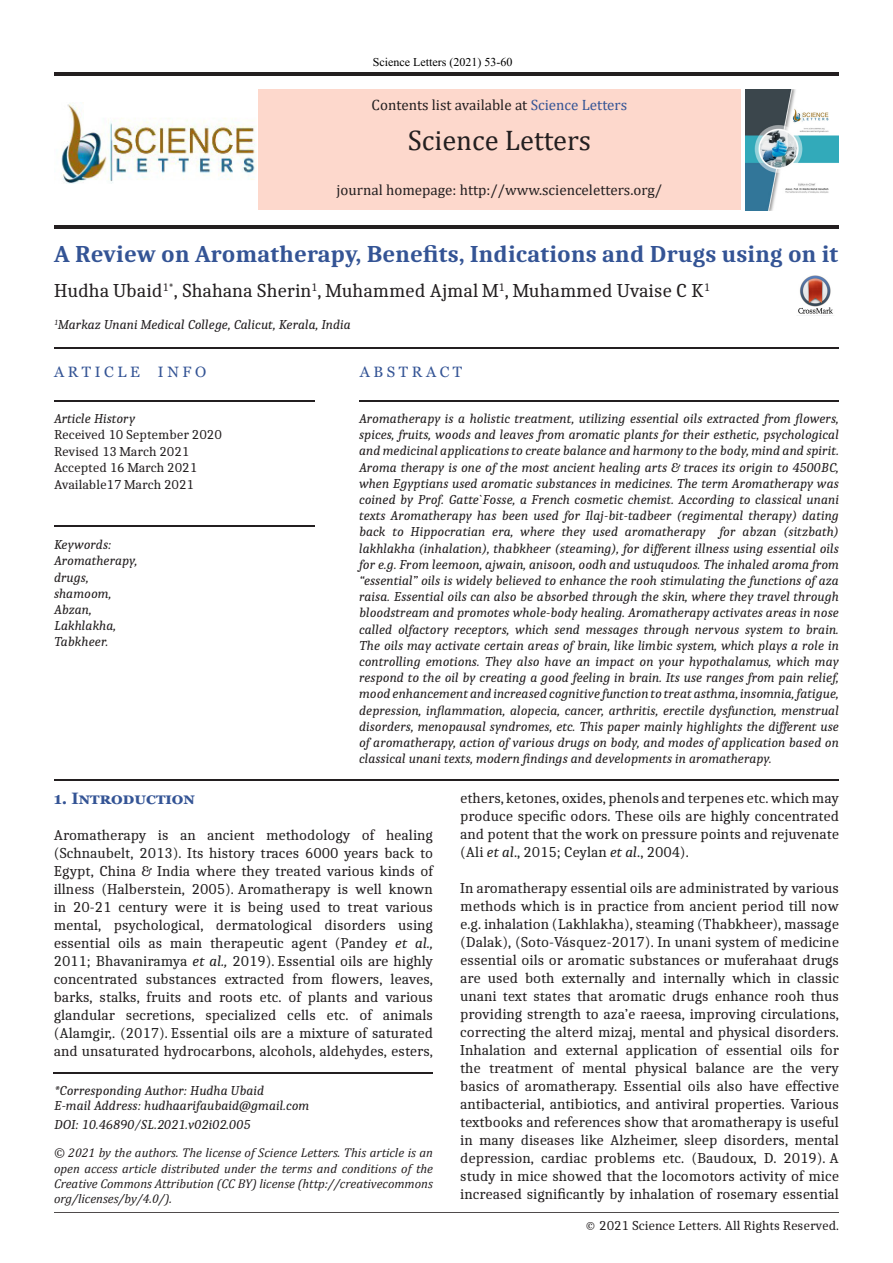
<style>
.page{position:relative;width:893px;height:1263px;background:#fff}
.page>*{position:absolute;margin:0;border:0;box-sizing:border-box;transform-origin:0 0}
.t1{font:28.5px "Cambria";color:#231f20}
.t2{font:700 24px "Caladea";letter-spacing:.01em;color:#345495}
.t3{font:19.5px "Caladea";color:#231f20}
.t4{font:700 16.5px "Georgia";color:#345495}
.t5{font:15px/18px "Caladea";color:#231f20;text-align:justify}
.t6{font:15px "Cambria";color:#231f20}
.t7{font:15px "Georgia";color:#345495}
.t8{font:italic 13.5px/16.2px "Caladea";color:#231f20}
.t9{font:13.5px/16.5px "Caladea";color:#231f20}
.t10{font:13.5px "Caladea";color:#231f20}
.t11{font:italic 13.5px "Caladea";color:#231f20}
.t12{font:italic 12.75px/15.3px "Cambria";color:#231f20;text-align:justify}
.t13{font:12px "Times New Roman";color:#000}
.s1{font-style:inherit}
.s2{color:#345495}
.s3{font-style:italic}
.s4{color:#222}
.s5{font-style:italic;color:#222}
</style>
<div class="page">
<hr style="left:54px;top:1212px;width:785px;height:1px;background:#231f20">
<img style="left:745px;top:90px;width:93px;height:120px">
<hr style="left:54px;top:225px;width:785px;height:4px;background:#231f20">
<hr style="left:54px;top:72px;width:785px;height:4px;background:#231f20">
<div style="left:258px;top:90px;width:483px;height:120px;background:#fdd8cc"></div>
<img style="left:61px;top:102px;width:195px;height:81px">
<hr style="left:54px;top:347px;width:785px;height:2px;background:#231f20">
<hr style="left:54px;top:400px;width:260px;height:2px;background:#231f20">
<hr style="left:360px;top:400px;width:479px;height:2px;background:#231f20">
<img style="left:798px;top:276px;width:35px;height:38px">
<hr style="left:54px;top:779px;width:785px;height:1px;background:#231f20">
<hr style="left:54px;top:1072px;width:379px;height:2px;background:#231f20">
<hr style="left:54px;top:525px;width:260px;height:2px;background:#231f20">
<p class="t13" style="left:373px;top:57px;width:141px">Science Letters (202<span class="s1">1</span>) <span class="s1">53</span>-<span class="s1">60</span></p>
<p class="t6" style="left:372px;top:96px;width:257px">Contents list available at <span class="s2">Science Letters</span></p>
<h1 class="t1" style="left:408px;top:124px;width:185px">Science Letters</h1>
<p class="t6" style="left:337px;top:181px;width:327px">journal homepage: http://www.scienceletters.org/</p>
<h2 class="t2" style="left:54px;top:240px;width:786px">A Review on Aromatherapy, Benefits, Indications and Drugs using on it</h2>
<h3 class="t3" style="left:54px;top:279px;width:658px">Hudha Ubaid<sup>1*</sup>, Shahana Sherin<sup>1</sup>, Muhammed Ajmal M<sup>1</sup>, Muhammed Uvaise C K<sup>1</sup></h3>
<p class="t8" style="left:54px;top:316px;width:298px"><sup>1</sup>Markaz Unani Medical College, Calicut, Kerala, India</p>
<p class="t7" style="left:54px;top:363px;width:154px">A R T I C L E I N F O</p>
<p class="t7" style="left:360px;top:363px;width:104px">A B S T R A C T</p>
<p class="t9" style="left:54px;top:410px;width:169px"><span class="s3">Article History<br></span><span class="s1">Received</span> 10 September <span class="s1">2020<br>Revised</span> 13 March 2021<br><span class="s1">Accepted</span> 16 March 2021<br><span class="s1">Available</span>17 March 2021</p>
<p class="t8" style="left:359px;top:410px;width:481px;text-align:justify">Aromatherapy is a holistic treatment, utilizing essential oils extracted from flowers, spices, fruits, woods and leaves from aromatic plants for their esthetic, psychological and medicinal applications to create balance and harmony to the body, mind and spirit.<br>Aroma therapy is one of the most ancient healing arts &amp; traces its origin to 4500BC, when Egyptians used aromatic substances in medicines. The term Aromatherapy was coined by Prof. Gatte`Fosse, a French cosmetic chemist. According to classical unani texts Aromatherapy has been used for Ilaj-bit-tadbeer (regimental therapy) dating back to Hippocratian era, where they used aromatherapy for abzan (sitzbath) lakhlakha (inhalation), thabkheer (steaming), for different illness using essential oils for e.g. From leemoon, ajwain, anisoon, oodh and ustuqudoos. The inhaled aroma from “essential” oils is widely believed to enhance the rooh stimulating the functions of aza raisa. Essential oils can also be absorbed through the skin, where they travel through bloodstream and promotes whole-body healing. Aromatherapy activates areas in nose called olfactory receptors, which send messages through nervous system to brain.<br>The oils may activate certain areas of brain, like limbic system, which plays a role in controlling emotions. They also have an impact on your hypothalamus, which may respond to the oil by creating a good feeling in brain. Its use ranges from pain relief, mood enhancement and increased cognitive function to treat asthma, insomnia, fatigue, depression, inflammation, alopecia, cancer, arthritis, erectile dysfunction, menstrual disorders, menopausal syndromes, etc. This paper mainly highlights the different use of aromatherapy, action of various drugs on body, and modes of application based on classical unani texts, modern findings and developments in aromatherapy.</p>
<p class="t8" style="left:54px;top:536px;width:85px">Keywords:<br>Aromatherapy, drugs, shamoom,<br>Abzan,<br>Lakhlakha,<br>Tabkheer.</p>
<p class="t4" style="left:54px;top:788px;width:143px">1. Introduction</p>
<p class="t5" style="left:54px;top:826px;width:381px">Aromatherapy is an ancient methodology of healing (<span class="s4">Schnaubelt, 2013).</span> Its history traces 6000 years back to Egypt, China &amp; India where they treated various kinds of illness (Halberstein, 2005). Aromatherapy is well known in 20-21 century were it is being used to treat various mental, psychological, dermatological disorders using essential oils as main therapeutic agent (<span class="s4">Pandey</span> <span class="s5">et al., </span><span class="s4">2011; Bhavaniramya</span> <span class="s5">et al.,</span> <span class="s4">2019)</span>. Essential oils are highly concentrated substances extracted from flowers, leaves, barks, stalks, fruits and roots etc. of plants and various glandular secretions, specialized cells etc. of animals (<span class="s4">Alamgir,. (2017).</span> Essential oils are a mixture of saturated and unsaturated hydrocarbons, alcohols, aldehydes, esters,</p>
<p class="t8" style="left:54px;top:1083px;width:257px;line-height:15px">*Corresponding Author: Hudha Ubaid<br>E-mail Address: hudhaarifaubaid@gmail.com</p>
<p class="t11" style="left:54px;top:1116px;width:198px"><span class="s1">DOI:</span> 10.46890/SL.2021.v02i02.005</p>
<p class="t12" style="left:54px;top:1145px;width:380px">© 202<span class="s1">1</span> by the authors. The license of Science Letters. This article is an open access article distributed under the terms and conditions of the Creative Commons Attribution (CC BY) license (http://creativecommons org/licenses/by/4.0/).</p>
<p class="t5" style="left:460px;top:789px;width:380px">ethers, ketones, oxides, phenols and terpenes etc. which may produce specific odors. These oils are highly concentrated and potent that the work on pressure points and rejuvenate (<span class="s4">Ali</span> <span class="s5">et al</span><span class="s4">., 2015; Ceylan</span> <span class="s5">et al</span><span class="s4">., 2004</span>).</p>
<p class="t5" style="left:460px;top:879px;width:380px">In aromatherapy essential oils are administrated by various methods which is in practice from ancient period till now e.g. inhalation (Lakhlakha), steaming (Thabkheer), massage (Dalak), (Soto-Vásquez-2017). In unani system of medicine essential oils or aromatic substances or muferahaat drugs are used both externally and internally which in classic unani text states that aromatic drugs enhance rooh thus providing strength to aza’e raeesa, improving circulations, correcting the alterd mizaj, mental and physical disorders.<br>Inhalation and external application of essential oils for the treatment of mental physical balance are the very basics of aromatherapy. Essential oils also have effective antibacterial, antibiotics, and antiviral properties. Various textbooks and references show that aromatherapy is useful in many diseases like Alzheimer, sleep disorders, mental depression, cardiac problems etc. (Baudoux, D. 2019). A study in mice showed that the locomotors activity of mice increased significantly by inhalation of rosemary essential</p>
<p class="t10" style="left:585px;top:1218px;width:256px">© 202<span class="s1">1</span> Science Letters. All Rights Reserved.</p>
</div>
